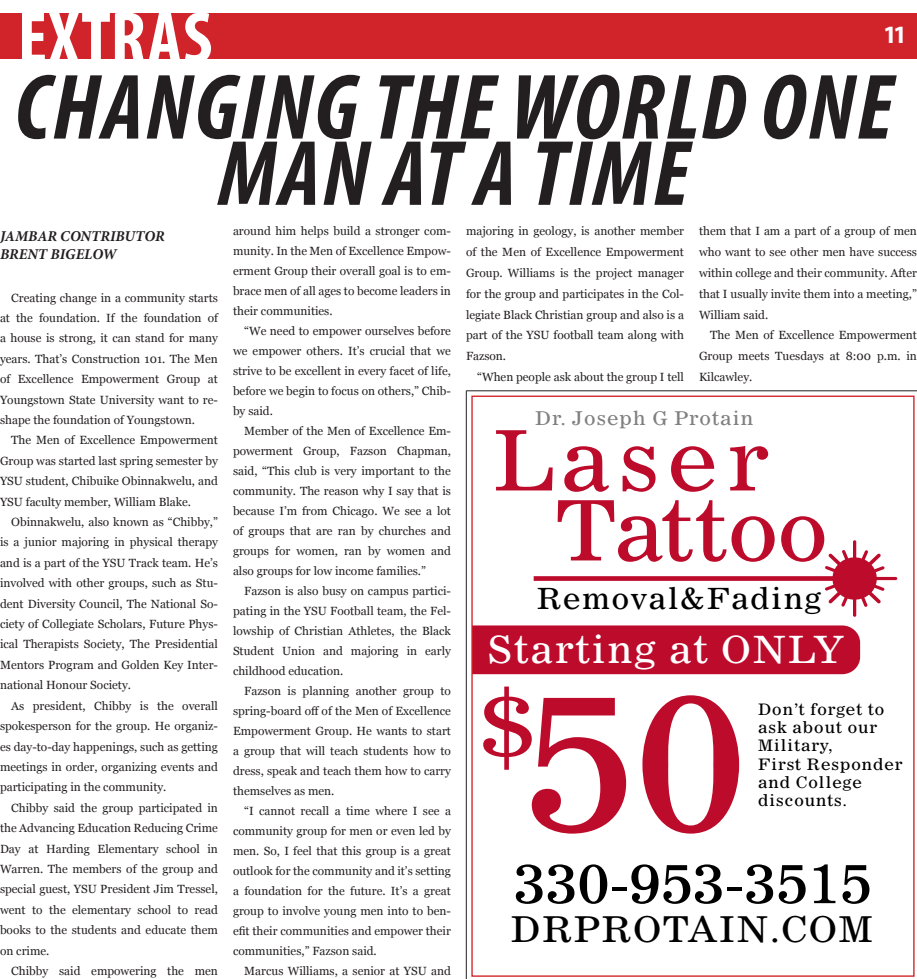
<style>
.page{position:relative;width:917px;height:979px;background:#fff}
.page>*{position:absolute;margin:0;border:0;box-sizing:border-box;transform-origin:0 0}
.t1{font:185.12px "Corona LT Std";color:#bd0b2c;scale:1.05 1}
.t2{font:italic 700 condensed 93.75px/66.2px "Myriad Pro";letter-spacing:.02em;color:#231f20;text-align:center}
.t3{font:90.12px "Corona LT Std";color:#bd0b2c;scale:1.05 1}
.t4{font:83px "Corona LT Std";color:#bd0b2c;scale:1.05 1}
.t5{font:700 condensed 75px "Myriad Pro";letter-spacing:.02em;color:#fff}
.t6{font:52.88px "Corona LT Std";letter-spacing:.02em;color:#000;scale:1.05 1}
.t7{font:37.38px "Corona LT Std";letter-spacing:.02em;color:#fff;scale:1.05 1}
.t8{font:35.5px "Corona LT Std";letter-spacing:.02em;color:#000;scale:1.05 1}
.t9{font:29.12px "Corona LT Std";letter-spacing:.02em;color:#000;scale:1.05 1}
.Small_Headline{font:700 25px "Myriad Pro";color:#fff}
.t10{font:18.88px "Corona LT Std";letter-spacing:.02em;color:#808080;scale:1.05 1}
.t11{font:15.75px/18.1px "Corona LT Std";letter-spacing:.02em;color:#000;scale:1.05 1}
.t12{font:italic 700 15px "Minion Pro";color:#231f20}
.t13{font:11.88px/20px "Georgia";color:#231f20;text-align:justify}
</style>
<div class="page">
<div style="left:0;top:13px;width:917px;height:45px;background:#d1232a"></div>
<div style="left:473px;top:625px;width:387px;height:49px;background:#bd0b2c"></div>
<svg style="left:534px;top:540px;width:363px;height:77px"></svg>
<hr style="left:467px;top:390px;width:450px;height:1px;background:#231f20">
<hr style="left:466px;top:390px;width:1px;height:589px;background:#231f20">
<p class="t5" style="left:18px;top:-9px;width:196px">EXTRAS</p>
<p class="Small_Headline" style="left:883px;top:19px;width:25px">11</p>
<p class="t2" style="left:15px;top:72px;width:880px">CHANGING THE WORLD ONE<br>MAN AT A TIME</p>
<p class="t12" style="left:0;top:226px;width:166px">JAMBAR CONTRIBUTOR</p>
<p class="t12" style="left:0;top:244px;width:118px">BRENT BIGELOW</p>
<p class="t13" style="left:0;top:287px;width:219px;line-height:20.4px;text-indent:11px">Creating change in a community starts at the foundation. If the foundation of a house is strong, it can stand for many years. That’s Construction 101. The Men of Excellence Empowerment Group at Youngstown State University want to re&shy;shape the foundation of Youngstown.</p>
<p class="t13" style="left:0;top:430px;width:219px;line-height:20.4px;text-indent:11px">The Men of Excellence Empowerment Group was started last spring semester by YSU student, Chibuike Obinnakwelu, and YSU faculty member, William Blake.</p>
<p class="t13" style="left:0;top:512px;width:219px;line-height:20.4px;text-indent:11px">Obinnakwelu, also known as “Chibby,” is a junior majoring in physical therapy and is a part of the YSU Track team. He’s involved with other groups, such as Stu&shy;dent Diversity Council, The National So&shy;ciety of Collegiate Scholars, Future Phys&shy;ical Therapists Society, The Presidential Mentors Program and Golden Key Inter&shy;national Honour Society.</p>
<p class="t13" style="left:0;top:695px;width:219px;line-height:20.4px;text-indent:11px">As president, Chibby is the overall spokesperson for the group. He organiz&shy;es day-to-day happenings, such as getting meetings in order, organizing events and participating in the community.</p>
<p class="t13" style="left:0;top:798px;width:219px;line-height:20.4px;text-indent:11px">Chibby said the group participated in the Advancing Education Reducing Crime Day at Harding Elementary school in Warren. The members of the group and special guest, YSU President Jim Tressel, went to the elementary school to read books to the students and educate them on crime.</p>
<p class="t13" style="left:11px;top:961px;width:208px">Chibby said empowering the men</p>
<p class="t13" style="left:233px;top:221px;width:219px">around him helps build a stronger com&shy;munity. In the Men of Excellence Empow&shy;erment Group their overall goal is to em&shy;brace men of all ages to become leaders in their communities.</p>
<p class="t13" style="left:233px;top:321px;width:219px;text-indent:11px">“We need to empower ourselves before we empower others. It’s crucial that we strive to be excellent in every facet of life, before we begin to focus on others,” Chib&shy;by said.</p>
<p class="t13" style="left:233px;top:421px;width:219px;text-indent:11px">Member of the Men of Excellence Em&shy;powerment Group, Fazson Chapman, said, “This club is very important to the community. The reason why I say that is because I’m from Chicago. We see a lot of groups that are ran by churches and groups for women, ran by women and also groups for low income families.”</p>
<p class="t13" style="left:233px;top:581px;width:219px;text-indent:11px">Fazson is also busy on campus partici&shy;pating in the YSU Football team, the Fel&shy;lowship of Christian Athletes, the Black Student Union and majoring in early childhood education.</p>
<p class="t13" style="left:233px;top:681px;width:219px;text-indent:11px">Fazson is planning another group to spring-board off of the Men of Excellence Empowerment Group. He wants to start a group that will teach students how to dress, speak and teach them how to carry themselves as men.</p>
<p class="t13" style="left:233px;top:801px;width:219px;text-indent:11px">“I cannot recall a time where I see a community group for men or even led by men. So, I feel that this group is a great outlook for the community and it’s setting a foundation for the future. It’s a great group to involve young men into to ben&shy;efit their communities and empower their communities,” Fazson said.</p>
<p class="t13" style="left:244px;top:961px;width:208px">Marcus Williams, a senior at YSU and</p>
<p class="t13" style="left:466px;top:221px;width:219px;line-height:20.9px">majoring in geology, is another member of the Men of Excellence Empowerment Group. Williams is the project manager for the group and participates in the Col&shy;legiate Black Christian group and also is a part of the YSU football team along with Fazson.</p>
<p class="t13" style="left:477px;top:367px;width:208px">“When people ask about the group I tell</p>
<p class="t13" style="left:699px;top:221px;width:219px;line-height:20.9px">them that I am a part of a group of men who want to see other men have success within college and their community. After that I usually invite them into a meeting,” William said.</p>
<p class="t13" style="left:699px;top:325px;width:219px;line-height:20.9px;text-indent:11px">The Men of Excellence Empowerment Group meets Tuesdays at 8:00 p.m. in Kilcawley.</p>
<p class="t10" style="left:535px;top:407px;width:210px">Dr. Joseph G Protain</p>
<p class="t4" style="left:493px;top:410px;width:265px">Laser</p>
<p class="t4" style="left:555px;top:480px;width:263px">Tattoo</p>
<p class="t9" style="left:537px;top:580px;width:273px">Removal&amp;Fading</p>
<p class="t7" style="left:487px;top:627px;width:343px">Starting at ONLY</p>
<p class="t1" style="left:525px;top:652px;width:211px">50</p>
<p class="t3" style="left:481px;top:668px;width:52px">$</p>
<p class="t11" style="left:758px;top:700px;width:122px">Don’t forget to</p>
<p class="t11" style="left:758px;top:718px;width:115px">ask about our</p>
<p class="t11" style="left:758px;top:736px;width:73px">Military,</p>
<p class="t11" style="left:758px;top:791px;width:87px">discounts.</p>
<p class="t11" style="left:758px;top:754px;width:140px">First Responder and College</p>
<p class="t6" style="left:514px;top:852px;width:342px">330-953-3515</p>
<p class="t8" style="left:510px;top:907px;width:347px">DRPROTAIN.COM</p>
</div>
